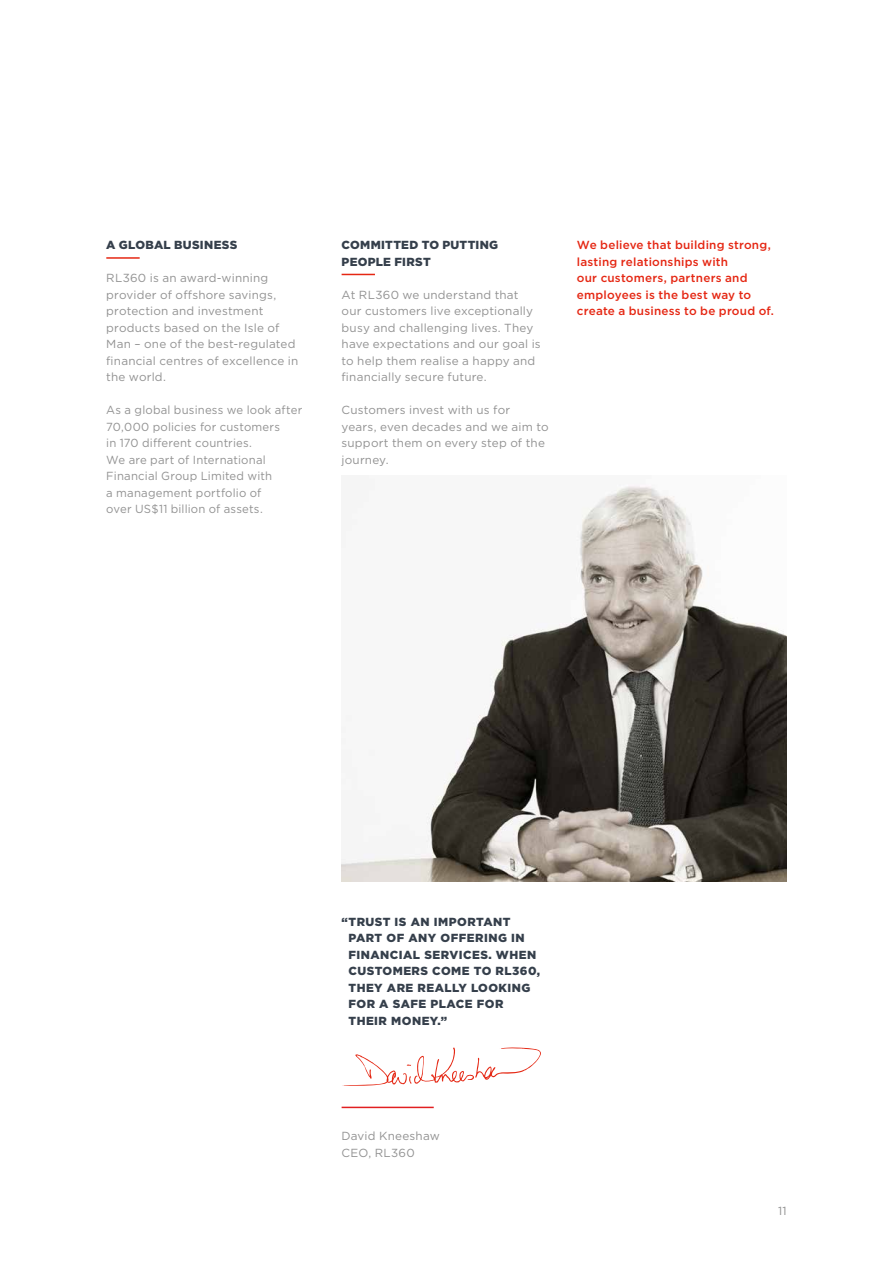
<style>
.page{position:relative;width:893px;height:1263px;background:#fff}
.page>*{position:absolute;margin:0;border:0;box-sizing:border-box;transform-origin:0 0}
.Body{font:11.7px/16.5px "Gotham";letter-spacing:.015em;color:#929292}
.quote{font:900 11.7px/16.5px "Gotham";letter-spacing:.04em;color:#353f4b}
.Subheadline_2{font:500 11.7px/16.5px "Gotham";letter-spacing:.02em;color:#e52713}
.Subheadline{font:900 11.7px/16.5px "Gotham";letter-spacing:.025em;color:#353f4b}
</style>
<div class="page">
<hr style="left:106px;top:257px;width:34px;height:2px;background:#e52713">
<hr style="left:342px;top:274px;width:33px;height:1px;background:#e52713">
<img style="left:342px;top:485px;width:445px;height:397px">
<hr style="left:342px;top:1107px;width:92px;height:1px;background:#e11f21">
<svg style="left:342px;top:1047px;width:199px;height:39px"></svg>
<p class="Subheadline" style="left:106px;top:236px;width:133px">A GLOBAL BUSINESS</p>
<p class="Body" style="left:106px;top:269px;width:194px">RL360 is an award-winning provider of offshore savings, protection and investment products based on the Isle of<br>Man – one of the best-regulated financial centres of excellence in the world.</p>
<p class="Body" style="left:106px;top:401px;width:197px">As a global business we look after<br>70,000 policies for customers<br>in 170 different countries.<br>We are part of International<br>Financial Group Limited with<br>a management portfolio of<br>over US$11 billion of assets.</p>
<p class="Subheadline" style="left:342px;top:236px;width:158px">COMMITTED TO PUTTING<br>PEOPLE FIRST</p>
<p class="Body" style="left:342px;top:286px;width:201px">At RL360 we understand that our customers live exceptionally busy and challenging lives. They have expectations and our goal is to help them realise a happy and financially secure future.</p>
<p class="Body" style="left:342px;top:401px;width:209px">Customers invest with us for<br>years, even decades and we aim to support them on every step of the journey.</p>
<p class="Subheadline_2" style="left:577px;top:236px;width:199px">We believe that building strong, lasting relationships with<br>our customers, partners and employees is the best way to create a business to be proud of.</p>
<p class="quote" style="left:348px;top:913px;width:193px;text-indent:-7px">“TRUST IS AN IMPORTANT<br>PART OF ANY OFFERING IN<br>FINANCIAL SERVICES. WHEN<br>CUSTOMERS COME TO RL360,<br>THEY ARE REALLY LOOKING<br>FOR A SAFE PLACE FOR<br>THEIR MONEY.”</p>
<p class="Body" style="left:342px;top:1127px;width:100px">David Kneeshaw<br>CEO, RL360</p>
<p class="Body" style="left:778px;top:1203px;width:10px">11</p>
</div>
